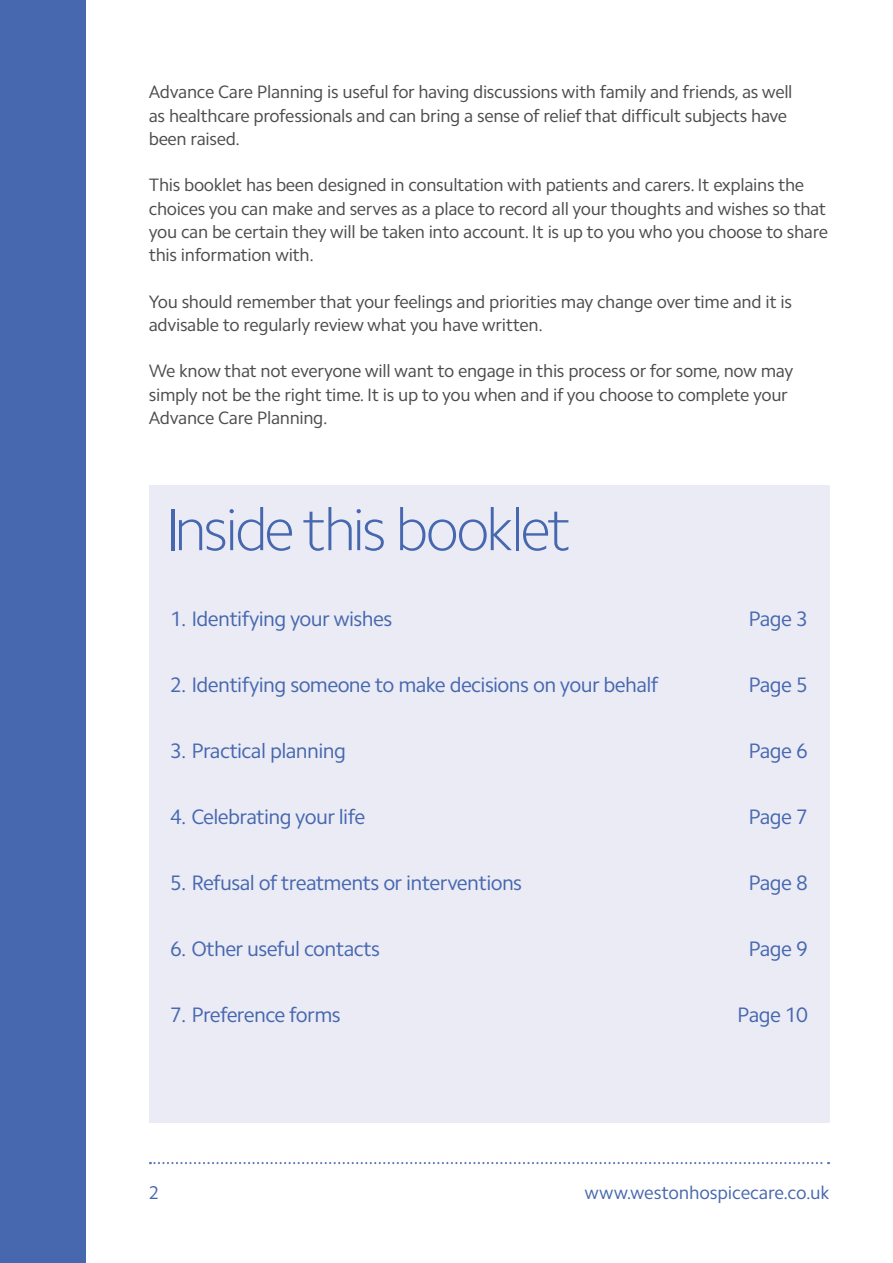
<style>
.page{position:relative;width:893px;height:1263px;background:#fff}
.page>*{position:absolute;margin:0;border:0;box-sizing:border-box;transform-origin:0 0}
.t1{font:100 60px "Camphor Std";letter-spacing:-.06em;color:#4768af}
.t2{font:21px "Camphor Std";letter-spacing:-.03em;color:#4768af}
.t3{font:18.6px "Camphor Std";letter-spacing:-.01em;color:#4768af}
.t4{font:18px/23.2px "Camphor Std";letter-spacing:-.02em;color:#4c4c4e}
</style>
<div class="page">
<svg style="left:150px;top:1162px;width:679px;height:2px"></svg>
<div style="left:0;top:0;width:85px;height:1263px;background:#4768af"></div>
<div style="left:149px;top:485px;width:680px;height:638px;background:#eaebf5"></div>
<p class="t4" style="left:149px;top:82px;width:645px">Advance Care Planning is useful for having discussions with family and friends, as well as healthcare professionals and can bring a sense of relief that difficult subjects have been raised.</p>
<p class="t4" style="left:149px;top:175px;width:681px">This booklet has been designed in consultation with patients and carers. It explains the choices you can make and serves as a place to record all your thoughts and wishes so that you can be certain they will be taken into account. It is up to you who you choose to share this information with.</p>
<p class="t4" style="left:149px;top:291px;width:645px">You should remember that your feelings and priorities may change over time and it is advisable to regularly review what you have written.</p>
<p class="t4" style="left:149px;top:361px;width:646px">We know that not everyone will want to engage in this process or for some, now may simply not be the right time. It is up to you when and if you choose to complete your<br>Advance Care Planning.</p>
<h1 class="t1" style="left:165px;top:506px;width:408px">Inside this booklet</h1>
<p class="t2" style="left:170px;top:610px;width:224px">1. Identifying your wishes</p>
<p class="t2" style="left:748px;top:610px;width:61px">Page 3</p>
<p class="t2" style="left:170px;top:676px;width:490px">2. Identifying someone to make decisions on your behalf</p>
<p class="t2" style="left:748px;top:676px;width:61px">Page 5</p>
<p class="t2" style="left:170px;top:742px;width:177px">3. Practical planning</p>
<p class="t2" style="left:748px;top:742px;width:61px">Page 6</p>
<p class="t2" style="left:170px;top:808px;width:197px">4. Celebrating your life</p>
<p class="t2" style="left:748px;top:808px;width:61px">Page 7</p>
<p class="t2" style="left:170px;top:874px;width:354px">5. Refusal of treatments or interventions</p>
<p class="t2" style="left:748px;top:874px;width:61px">Page 8</p>
<p class="t2" style="left:170px;top:940px;width:211px">6. Other useful contacts</p>
<p class="t2" style="left:748px;top:940px;width:61px">Page 9</p>
<p class="t2" style="left:170px;top:1006px;width:172px">7. Preference forms</p>
<p class="t2" style="left:737px;top:1006px;width:72px">Page 10</p>
<p class="t3" style="left:149px;top:1185px;width:12px">2</p>
<p class="t3" style="left:584px;top:1185px;width:247px">www.westonhospicecare.co.uk</p>
</div>
